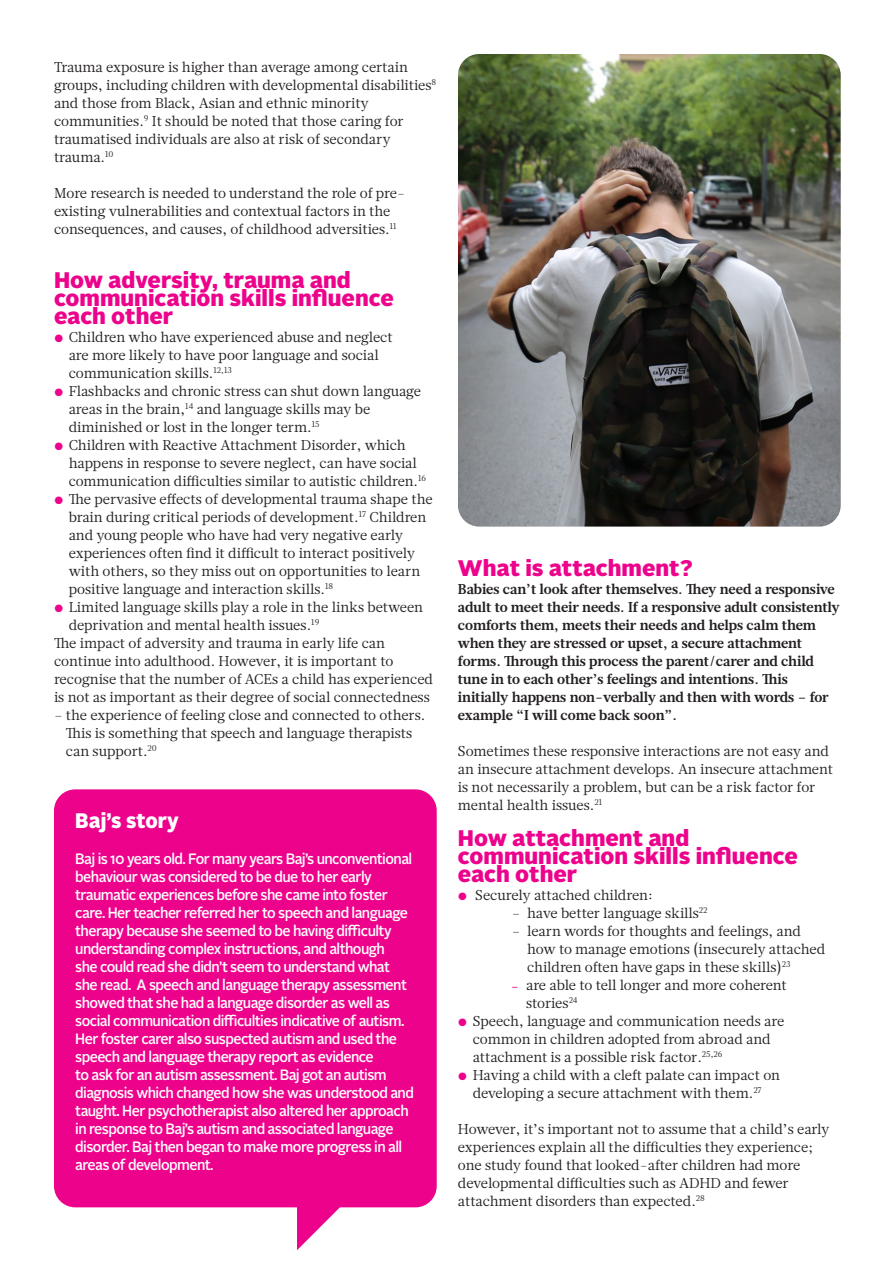
<style>
.page{position:relative;width:893px;height:1263px;background:#fff}
.page>*{position:absolute;margin:0;border:0;box-sizing:border-box;transform-origin:0 0}
.Main_head_01{font:900 22.5px/18px "Alright Sans";color:#ed028c}
.Main_head_01-2{font:900 21px "Alright Sans";color:#fff;scale:.95 1}
.t1{font:500 15px/18px "Alright Sans";letter-spacing:-.04em;color:#fff;scale:.95 1}
.Main_head_01-3{font:14.25px/18px "Glosa Text";color:#231f20}
.t2{font:700 14.25px/18px "Glosa Text";color:#231f20}
.s1{font-family:"Alright Sans";font-size:10.5px;color:#ed028c}
</style>
<div class="page">
<img style="left:458px;top:54px;width:383px;height:472px">
<svg style="left:297px;top:1207px;width:57px;height:43px"></svg>
<div style="left:54px;top:789px;width:383px;height:418px;background:#ed028c;border-radius:21px"></div>
<p class="Main_head_01-3" style="left:54px;top:58px;width:384px">Trauma exposure is higher than average among certain groups, including children with developmental disabilities<sup>8 </sup>and those from Black, Asian and ethnic minority communities.<sup>9</sup> It should be noted that those caring for traumatised individuals are also at risk of secondary trauma.<sup>10</sup></p>
<p class="Main_head_01-3" style="left:54px;top:184px;width:352px">More research is needed to understand the role of pre&shy;existing vulnerabilities and contextual factors in the consequences, and causes, of childhood adversities.<sup>11</sup></p>
<p class="Main_head_01" style="left:54px;top:271px;width:341px">How adversity, trauma and communication skills influence each other</p>
<p class="Main_head_01-3" style="left:69px;top:328px;width:326px;text-indent:-15px"><span class="s1">●</span> Children who have experienced abuse and neglect are more likely to have poor language and social communication skills.<sup>12,13</sup></p>
<p class="Main_head_01-3" style="left:69px;top:382px;width:354px;text-indent:-15px"><span class="s1">●</span> Flashbacks and chronic stress can shut down language areas in the brain,<sup>14</sup> and language skills may be diminished or lost in the longer term.<sup>15</sup></p>
<p class="Main_head_01-3" style="left:69px;top:436px;width:359px;text-indent:-15px"><span class="s1">●</span> Children with Reactive Attachment Disorder, which happens in response to severe neglect, can have social communication difficulties similar to autistic children.<sup>16</sup></p>
<p class="Main_head_01-3" style="left:69px;top:490px;width:365px;text-indent:-15px"><span class="s1">●</span> The pervasive effects of developmental trauma shape the brain during critical periods of development.<sup>17</sup> Children and young people who have had very negative early experiences often find it difficult to interact positively with others, so they miss out on opportunities to learn positive language and interaction skills.<sup>18</sup></p>
<p class="Main_head_01-3" style="left:69px;top:598px;width:356px;text-indent:-15px"><span class="s1">●</span> Limited language skills play a role in the links between deprivation and mental health issues.<sup>19</sup></p>
<p class="Main_head_01-3" style="left:54px;top:634px;width:381px">The impact of adversity and trauma in early life can continue into adulthood. However, it is important to recognise that the number of ACEs a child has experienced is not as important as their degree of social connectedness</p>
<p class="Main_head_01-3" style="left:66px;top:706px;width:361px;text-indent:-12px">– the experience of feeling close and connected to others.<br>This is something that speech and language therapists can support.<sup>20</sup></p>
<p class="Main_head_01-2" style="left:75px;top:806px;width:110px">Baj’s story</p>
<p class="t1" style="left:75px;top:850px;width:358px">Baj is 10 years old. For many years Baj’s unconventional behaviour was considered to be due to her early traumatic experiences before she came into foster care. Her teacher referred her to speech and language therapy because she seemed to be having difficulty understanding complex instructions, and although<br>she could read she didn’t seem to understand what she read. A speech and language therapy assessment showed that she had a language disorder as well as social communication difficulties indicative of autism.<br>Her foster carer also suspected autism and used the speech and language therapy report as evidence<br>to ask for an autism assessment. Baj got an autism diagnosis which changed how she was understood and taught. Her psychotherapist also altered her approach in response to Baj’s autism and associated language disorder. Baj then began to make more progress in all areas of development.</p>
<p class="Main_head_01" style="left:458px;top:559px;width:236px">What is attachment?</p>
<p class="t2" style="left:458px;top:580px;width:383px">Babies can’t look after themselves. They need a responsive adult to meet their needs. If a responsive adult consistently comforts them, meets their needs and helps calm them when they are stressed or upset, a secure attachment forms. Through this process the parent/carer and child tune in to each other’s feelings and intentions. This initially happens non-verbally and then with words – for example “I will come back soon”.</p>
<p class="Main_head_01-3" style="left:458px;top:742px;width:377px">Sometimes these responsive interactions are not easy and an insecure attachment develops. An insecure attachment is not necessarily a problem, but can be a risk factor for mental health issues.<sup>21</sup></p>
<p class="Main_head_01" style="left:458px;top:829px;width:341px">How attachment and communication skills influence each other</p>
<p class="Main_head_01-3" style="left:458px;top:886px;width:196px"><span class="s1">●</span> Securely attached children:</p>
<p class="Main_head_01-3" style="left:512px;top:904px;width:197px">– have better language skills<sup>22</sup></p>
<p class="Main_head_01-3" style="left:527px;top:922px;width:299px;text-indent:-15px">– learn words for thoughts and feelings, and how to manage emotions (insecurely attached children often have gaps in these skills)<sup>23</sup></p>
<p class="Main_head_01-3" style="left:526px;top:976px;width:262px;text-indent:-14px"><span class="s1">–</span> are able to tell longer and more coherent stories<sup>24</sup></p>
<p class="Main_head_01-3" style="left:473px;top:1012px;width:313px;text-indent:-15px"><span class="s1">●</span> Speech, language and communication needs are common in children adopted from abroad and attachment is a possible risk factor.<sup>25,26</sup></p>
<p class="Main_head_01-3" style="left:458px;top:1066px;width:324px;text-align:center"><span class="s1">●</span> Having a child with a cleft palate can impact on developing a secure attachment with them.<sup>27</sup></p>
<p class="Main_head_01-3" style="left:458px;top:1120px;width:373px">However, it’s important not to assume that a child’s early experiences explain all the difficulties they experience; one study found that looked-after children had more developmental difficulties such as ADHD and fewer attachment disorders than expected.<sup>28</sup></p>
</div>
